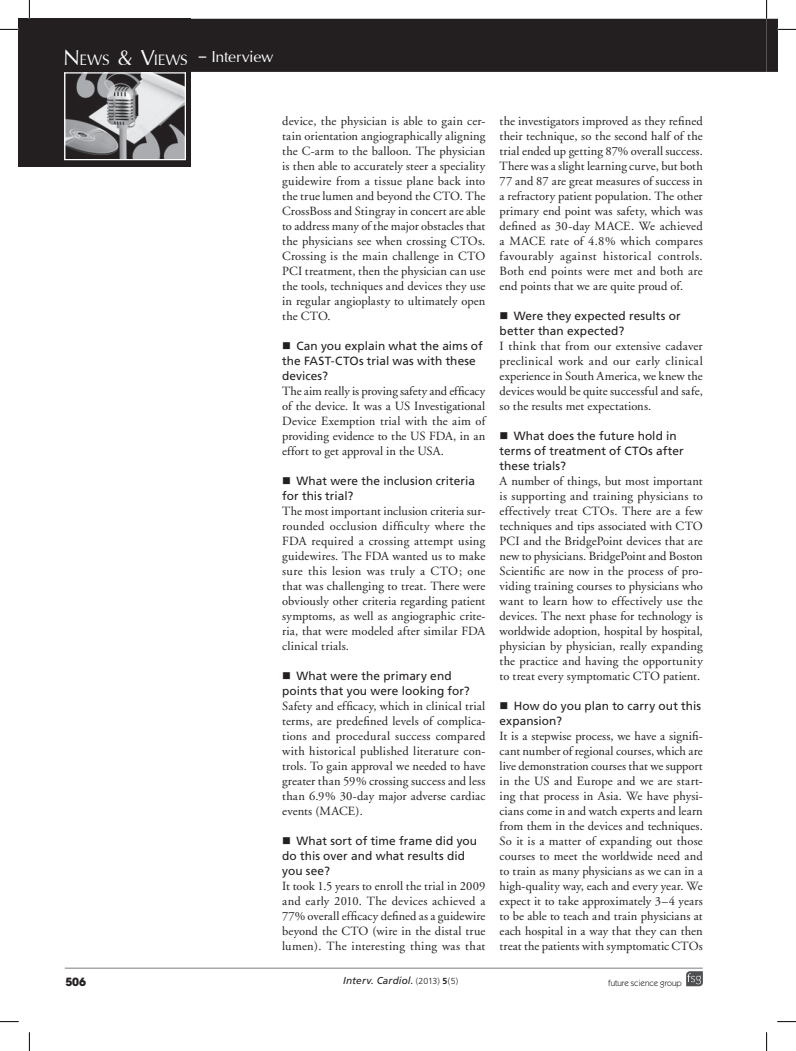
<style>
.page{position:relative;width:796px;height:1051px;background:#fff}
.page>*{position:absolute;margin:0;border:0;box-sizing:border-box;transform-origin:0 0}
.t1{font:25px "Iris UPC";letter-spacing:-.01em;color:#fff}
.t2{font:23.75px "Iris UPC";letter-spacing:-.01em;color:#fff}
.t3{font:12.5px/15px "Adobe Garamond";letter-spacing:.01em;color:#231f20;text-align:justify}
.t4{font:11.88px/15px "Frutiger";letter-spacing:.005em;color:#231f20}
.t5{font:700 11.25px "Avant Garde";color:#231f20}
.t6{font:italic 10px "Frutiger";letter-spacing:.015em;color:#231f20}
.t7{font:8.75px "Itc Kabel";color:#231f20}
.s1{font-size:34px}
.s2{font-weight:300;font-style:normal;font-size:8.75px}
.s3{font-weight:700;font-style:normal;font-size:8.75px}
</style>
<div class="page">
<div style="left:19px;top:19px;width:172px;height:148px;background:#231f20"></div>
<img style="left:66px;top:74px;width:118px;height:84px">
<div style="left:64px;top:72px;width:122px;height:88px;border:1px solid #fff"></div>
<div style="left:191px;top:19px;width:575px;height:53px;background:#231f20"></div>
<hr style="left:65px;top:967px;width:638px;height:2px;background:#a8a9ad">
<svg style="left:686px;top:971px;width:17px;height:15px"></svg>
<svg style="left:0;top:29px;width:19px;height:1px"></svg>
<svg style="left:0;top:1021px;width:19px;height:1px"></svg>
<svg style="left:777px;top:1021px;width:19px;height:1px"></svg>
<svg style="left:29px;top:0;width:1px;height:19px"></svg>
<svg style="left:29px;top:1032px;width:1px;height:19px"></svg>
<svg style="left:766px;top:0;width:30px;height:72px"></svg>
<svg style="left:766px;top:1032px;width:1px;height:19px"></svg>
<h2 class="t2" style="left:63px;top:42px;width:126px"><span class="s1">N</span>ews <span class="s1">&amp; V</span>iews</h2>
<h1 class="t1" style="left:198px;top:38px;width:77px">– Interview</h1>
<p class="t3" style="left:282px;top:114px;width:205px">device, the physician is able to gain cer&shy;tain orientation angiographically aligning the C-arm to the balloon. The physician is then able to accurately steer a speciality guidewire from a tissue plane back into the true lumen and beyond the CTO. The CrossBoss and Stingray in concert are able to address many of the major obstacles that the physicians see when crossing CTOs.<br>Crossing is the main challenge in CTO PCI treatment, then the physician can use the tools, techniques and devices they use in regular angioplasty to ultimately open the CTO.</p>
<p class="t4" style="left:282px;top:338px;width:202px;text-indent:14px">Can you explain what the aims of the FAST-CTOs trial was with these devices?</p>
<p class="t3" style="left:282px;top:384px;width:205px">The aim really is proving safety and efficacy of the device. It was a US Investigational Device Exemption trial with the aim of providing evidence to the US FDA, in an effort to get approval in the USA.</p>
<p class="t4" style="left:282px;top:473px;width:194px;text-indent:14px">What were the inclusion criteria for this trial?</p>
<p class="t3" style="left:282px;top:504px;width:205px">The most important inclusion criteria sur&shy;rounded occlusion difficulty where the FDA required a crossing attempt using guidewires. The FDA wanted us to make sure this lesion was truly a CTO; one that was challenging to treat. There were obviously other criteria regarding patient symptoms, as well as angiographic crite&shy;ria, that were modeled after similar FDA clinical trials.</p>
<p class="t4" style="left:282px;top:668px;width:189px;text-align:center">What were the primary end points that you were looking for?</p>
<p class="t3" style="left:282px;top:699px;width:205px">Safety and efficacy, which in clinical trial terms, are predefined levels of complica&shy;tions and procedural success compared with historical published literature con&shy;trols. To gain approval we needed to have greater than 59% crossing success and less than 6.9% 30-day major adverse cardiac events (MACE).</p>
<p class="t4" style="left:282px;top:833px;width:196px;text-indent:14px">What sort of time frame did you do this over and what results did you see?</p>
<p class="t3" style="left:282px;top:879px;width:205px">It took 1.5 years to enroll the trial in 2009 and early 2010. The devices achieved a 77% overall efficacy defined as a guidewire beyond the CTO (wire in the distal true lumen). The interesting thing was that</p>
<p class="t3" style="left:499px;top:114px;width:205px">the investigators improved as they refined their technique, so the second half of the trial ended up getting 87% overall success.<br>There was a slight learning curve, but both 77 and 87 are great measures of success in a refractory patient population. The other primary end point was safety, which was defined as 30-day MACE. We achieved a MACE rate of 4.8% which compares favourably against historical controls.<br>Both end points were met and both are end points that we are quite proud of.</p>
<p class="t4" style="left:499px;top:308px;width:183px;text-indent:14px">Were they expected results or better than expected?</p>
<p class="t3" style="left:499px;top:339px;width:205px">I think that from our extensive cadaver preclinical work and our early clinical experience in South America, we knew the devices would be quite successful and safe, so the results met expectations.</p>
<p class="t4" style="left:499px;top:428px;width:186px;text-indent:14px">What does the future hold in terms of treatment of CTOs after these trials?</p>
<p class="t3" style="left:499px;top:474px;width:205px">A number of things, but most important is supporting and training physicians to effectively treat CTOs. There are a few techniques and tips associated with CTO PCI and the BridgePoint devices that are new to physicians. BridgePoint and Boston Scientific are now in the process of pro&shy;viding training courses to physicians who want to learn how to effectively use the devices. The next phase for technology is worldwide adoption, hospital by hospital, physician by physician, really expanding the practice and having the opportunity to treat every symptomatic CTO patient.</p>
<p class="t4" style="left:499px;top:698px;width:203px;text-indent:14px">How do you plan to carry out this expansion?</p>
<p class="t3" style="left:499px;top:729px;width:205px">It is a stepwise process, we have a signifi&shy;cant number of regional courses, which are live demonstration courses that we support in the US and Europe and we are start&shy;ing that process in Asia. We have physi&shy;cians come in and watch experts and learn from them in the devices and techniques.<br>So it is a matter of expanding out those courses to meet the worldwide need and to train as many physicians as we can in a high-quality way, each and every year. We expect it to take approximately 3–4 years to be able to teach and train physicians at each hospital in a way that they can then treat the patients with symptomatic CTOs</p>
<p class="t5" style="left:65px;top:974px;width:22px">506</p>
<p class="t6" style="left:343px;top:975px;width:117px">Interv. Cardiol. <span class="s2">(2013)</span> <span class="s3">5</span><span class="s2">(5)</span></p>
<p class="t7" style="left:608px;top:978px;width:75px">future science group</p>
</div>
